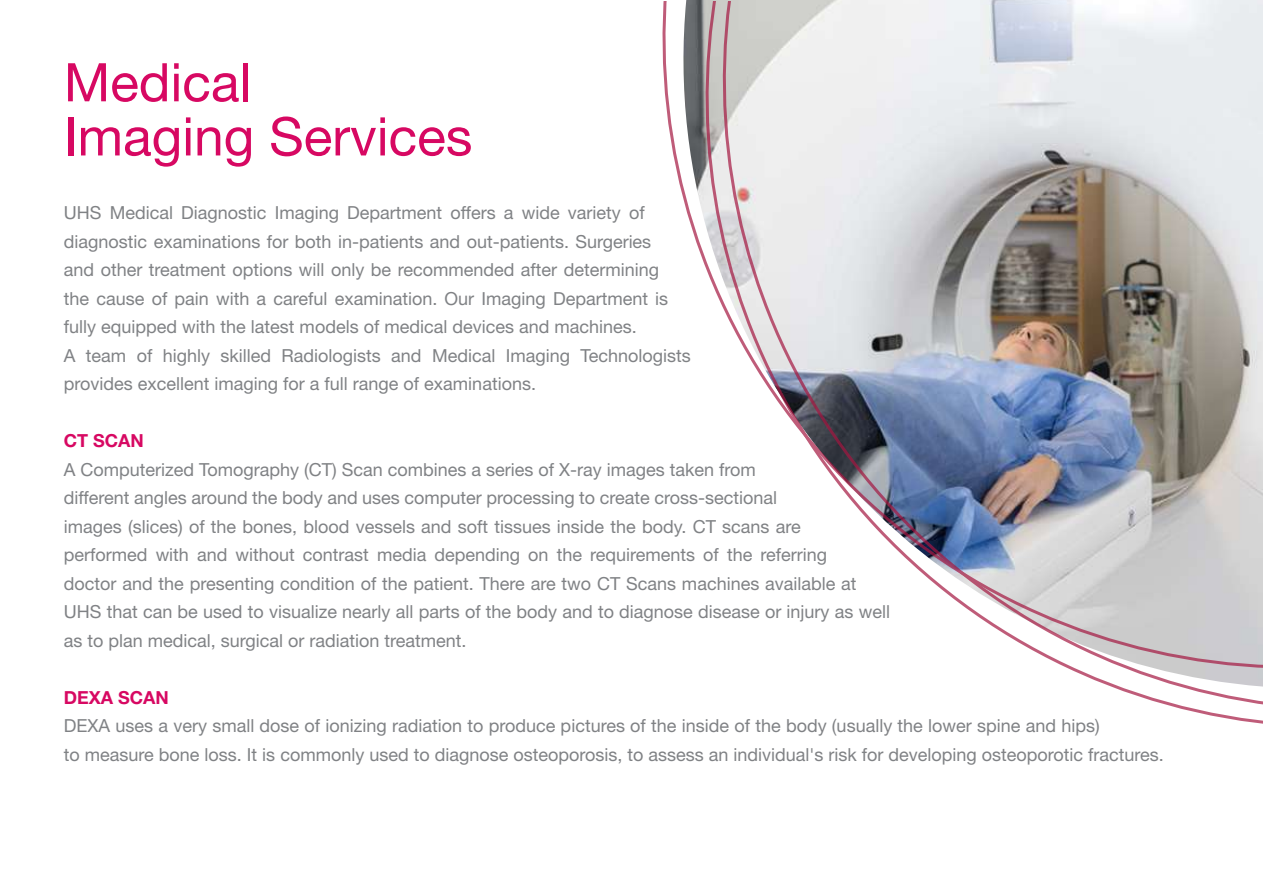
<style>
.page{position:relative;width:1263px;height:893px;background:#fff}
.page>*{position:absolute;margin:0;border:0;box-sizing:border-box;transform-origin:0 0}
.t1{font:53.25px/54.2px "Helvetica Neue LT Std";color:#d70862}
.t2{font:18px/28.5px "Helvetica Neue LT Std";color:#808285}
.t3{font:700 18px "Helvetica Neue LT Std";color:#d70862}
</style>
<div class="page">
<img style="left:662px;top:2px;width:601px;height:722px">
<h1 class="t1" style="left:64px;top:55px;width:410px">Medical<br>Imaging Services</h1>
<p class="t2" style="left:64px;top:198px;width:628px">UHS Medical Diagnostic Imaging Department offers a wide variety of diagnostic examinations for both in-patients and out-patients. Surgeries<br>and other treatment options will only be recommended after determining<br>the cause of pain with a careful examination. Our Imaging Department is fully equipped with the latest models of medical devices and machines.<br>A team of highly skilled Radiologists and Medical Imaging Technologists provides excellent imaging for a full range of examinations.</p>
<p class="t3" style="left:64px;top:430px;width:82px">CT SCAN</p>
<p class="t2" style="left:64px;top:455px;width:828px">A Computerized Tomography (CT) Scan combines a series of X-ray images taken from<br>different angles around the body and uses computer processing to create cross-sectional<br>images (slices) of the bones, blood vessels and soft tissues inside the body. CT scans are<br>performed with and without contrast media depending on the requirements of the referring<br>doctor and the presenting condition of the patient. There are two CT Scans machines available at UHS that can be used to visualize nearly all parts of the body and to diagnose disease or injury as well as to plan medical, surgical or radiation treatment.</p>
<p class="t3" style="left:64px;top:686px;width:107px">DEXA SCAN</p>
<p class="t2" style="left:64px;top:711px;width:1101px">DEXA uses a very small dose of ionizing radiation to produce pictures of the inside of the body (usually the lower spine and hips)<br>to measure bone loss. It is commonly used to diagnose osteoporosis, to assess an individual's risk for developing osteoporotic fractures.</p>
</div>
